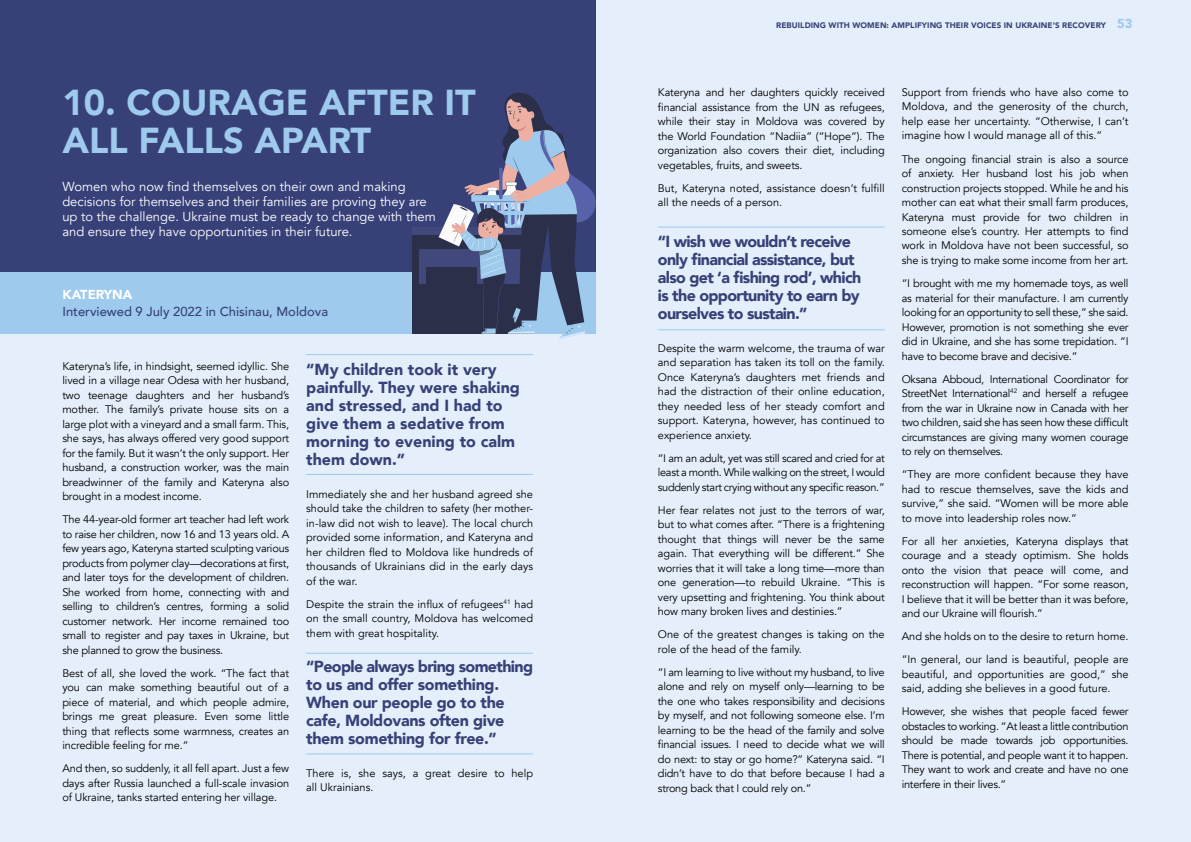
<style>
.page{position:relative;width:1191px;height:842px;background:#e4effb}
.page>*{position:absolute;margin:0;border:0;box-sizing:border-box;transform-origin:0 0}
.t1{font:900 36px/38px "Avenir";color:#9dcaed}
.t2{font:900 16px/18px "Avenir";color:#374178}
.t3{font:900 16px/18px "Avenir";letter-spacing:-.04em;color:#374178}
.t4{font:900 16px/18px "Avenir";letter-spacing:-.02em;color:#374178}
.t5{font:13px/15px "Avenir";color:#fff}
.t6{font:500 13px "Avenir";color:#374178}
.t7{font:900 13px "Avenir";color:#fff}
.t8{font:11px/14.5px "Avenir";letter-spacing:-.01em;color:#000;text-align:justify}
.t9{font:900 8px "Avenir";letter-spacing:.01em;color:#374178}
.s1{font-size:13px;color:#9dcaed}
</style>
<div class="page">
<div style="left:0;top:0;width:595px;height:297px;background:#374178"></div>
<div style="left:0;top:273px;width:595px;height:61px;background:#9dcaed"></div>
<hr style="left:306px;top:354px;width:227px;height:1px;background:#9dcaed">
<hr style="left:306px;top:474px;width:227px;height:1px;background:#9dcaed">
<hr style="left:306px;top:653px;width:227px;height:1px;background:#9dcaed">
<hr style="left:306px;top:753px;width:227px;height:1px;background:#9dcaed">
<hr style="left:658px;top:227px;width:226px;height:1px;background:#9dcaed">
<hr style="left:658px;top:329px;width:226px;height:1px;background:#9dcaed">
<div style="left:412px;top:235px;width:122px;height:98px;background:#2b2f4a"></div>
<div style="left:412px;top:228px;width:125px;height:7px;background:#40487c"></div>
<div style="left:419px;top:250px;width:108px;height:34px;background:#40487c"></div>
<div style="left:426px;top:267px;width:51px;height:16px;background:#2b2f4a"></div>
<svg style="left:438px;top:90px;width:158px;height:249px"></svg>
<h1 class="t1" style="left:62px;top:83px;width:415px">10. COURAGE AFTER IT<br>ALL FALLS APART</h1>
<p class="t5" style="left:62px;top:179px;width:375px">Women who now find themselves on their own and making decisions for themselves and their families are proving they are up to the challenge. Ukraine must be ready to change with them and ensure they have opportunities in their future.</p>
<p class="t7" style="left:62px;top:283px;width:72px">KATERYNA</p>
<p class="t6" style="left:62px;top:300px;width:267px">Interviewed 9 July 2022 in Chisinau, Moldova</p>
<p class="t8" style="left:62px;top:359px;width:228px">Kateryna’s life, in hindsight, seemed idyllic. She lived in a village near Odesa with her husband, two teenage daughters and her husband’s mother. The family’s private house sits on a large plot with a vineyard and a small farm. This, she says, has always offered very good support for the family. But it wasn’t the only support. Her husband, a construction worker, was the main breadwinner of the family and Kateryna also brought in a modest income.</p>
<p class="t8" style="left:62px;top:512px;width:228px">The 44-year-old former art teacher had left work to raise her children, now 16 and 13 years old. A few years ago, Kateryna started sculpting various products from polymer clay—decorations at first, and later toys for the development of children.<br>She worked from home, connecting with and selling to children’s centres, forming a solid customer network. Her income remained too small to register and pay taxes in Ukraine, but she planned to grow the business.</p>
<p class="t8" style="left:62px;top:666px;width:228px">Best of all, she loved the work. “The fact that you can make something beautiful out of a piece of material, and which people admire, brings me great pleasure. Even some little thing that reflects some warmness, creates an incredible feeling for me.”</p>
<p class="t8" style="left:62px;top:761px;width:228px">And then, so suddenly, it all fell apart. Just a few days after Russia launched a full-scale invasion of Ukraine, tanks started entering her village.</p>
<h2 class="t2" style="left:306px;top:360px;width:215px">“My children took it very painfully. They were shaking and stressed, and I had to give them a sedative from morning to evening to calm them down.”</h2>
<p class="t8" style="left:306px;top:487px;width:228px">Immediately she and her husband agreed she should take the children to safety (her mother&shy;in-law did not wish to leave). The local church provided some information, and Kateryna and her children fled to Moldova like hundreds of thousands of Ukrainians did in the early days of the war.</p>
<p class="t8" style="left:306px;top:597px;width:228px">Despite the strain the influx of refugees<sup>41</sup> had on the small country, Moldova has welcomed them with great hospitality.</p>
<h2 class="t4" style="left:306px;top:657px;width:228px">“People always bring something to us and offer something.<br>When our people go to the cafe, Moldovans often give them something for free.”</h2>
<p class="t8" style="left:306px;top:766px;width:228px">There is, she says, a great desire to help all Ukrainians.</p>
<p class="t9" style="left:776px;top:19px;width:358px">REBUILDING WITH WOMEN: AMPLIFYING THEIR VOICES IN UKRAINE’S RECOVERY <span class="s1">53</span></p>
<p class="t8" style="left:658px;top:85px;width:228px">Kateryna and her daughters quickly received financial assistance from the UN as refugees, while their stay in Moldova was covered by the World Foundation “Nadiia” (“Hope”). The organization also covers their diet, including vegetables, fruits, and sweets.</p>
<p class="t8" style="left:658px;top:181px;width:228px">But, Kateryna noted, assistance doesn’t fulfill all the needs of a person.</p>
<h2 class="t3" style="left:658px;top:232px;width:205px">“I wish we wouldn’t receive only financial assistance, but also get ‘a fishing rod’, which is the opportunity to earn by ourselves to sustain.”</h2>
<p class="t8" style="left:658px;top:341px;width:228px">Despite the warm welcome, the trauma of war and separation has taken its toll on the family.<br>Once Kateryna’s daughters met friends and had the distraction of their online education, they needed less of her steady comfort and support. Kateryna, however, has continued to experience anxiety.</p>
<p class="t8" style="left:658px;top:451px;width:228px">“I am an adult, yet was still scared and cried for at least a month. While walking on the street, I would suddenly start crying without any specific reason.”</p>
<p class="t8" style="left:658px;top:503px;width:228px">Her fear relates not just to the terrors of war, but to what comes after. “There is a frightening thought that things will never be the same again. That everything will be different.” She worries that it will take a long time—more than one generation—to rebuild Ukraine. “This is very upsetting and frightening. You think about how many broken lives and destinies.”</p>
<p class="t8" style="left:658px;top:627px;width:228px">One of the greatest changes is taking on the role of the head of the family.</p>
<p class="t8" style="left:658px;top:665px;width:228px">“I am learning to live without my husband, to live alone and rely on myself only—learning to be the one who takes responsibility and decisions by myself, and not following someone else. I’m learning to be the head of the family and solve financial issues. I need to decide what we will do next: to stay or go home?” Kateryna said. “I didn’t have to do that before because I had a strong back that I could rely on.”</p>
<p class="t8" style="left:901px;top:85px;width:228px">Support from friends who have also come to Moldova, and the generosity of the church, help ease her uncertainty. “Otherwise, I can’t imagine how I would manage all of this.”</p>
<p class="t8" style="left:901px;top:152px;width:228px">The ongoing financial strain is also a source of anxiety. Her husband lost his job when construction projects stopped. While he and his mother can eat what their small farm produces, Kateryna must provide for two children in someone else’s country. Her attempts to find work in Moldova have not been successful, so she is trying to make some income from her art.</p>
<p class="t8" style="left:901px;top:276px;width:228px">“I brought with me my homemade toys, as well as material for their manufacture. I am currently looking for an opportunity to sell these,” she said.<br>However, promotion is not something she ever did in Ukraine, and she has some trepidation. “I have to become brave and decisive.”</p>
<p class="t8" style="left:901px;top:372px;width:228px">Oksana Abboud, International Coordinator for StreetNet International<sup>42</sup> and herself a refugee from the war in Ukraine now in Canada with her two children, said she has seen how these difficult circumstances are giving many women courage to rely on themselves.</p>
<p class="t8" style="left:901px;top:467px;width:228px">“They are more confident because they have had to rescue themselves, save the kids and survive,” she said. “Women will be more able to move into leadership roles now.”</p>
<p class="t8" style="left:901px;top:534px;width:228px">For all her anxieties, Kateryna displays that courage and a steady optimism. She holds onto the vision that peace will come, and reconstruction will happen. “For some reason, I believe that it will be better than it was before, and our Ukraine will flourish.”</p>
<p class="t8" style="left:901px;top:625px;width:228px;line-height:23px">And she holds on to the desire to return home. “In general, our land is beautiful, people are</p>
<p class="t8" style="left:901px;top:667px;width:228px">beautiful, and opportunities are good,” she said, adding she believes in a good future.</p>
<p class="t8" style="left:901px;top:704px;width:228px">However, she wishes that people faced fewer obstacles to working. “At least a little contribution should be made towards job opportunities.<br>There is potential, and people want it to happen.<br>They want to work and create and have no one interfere in their lives.”</p>
</div>
